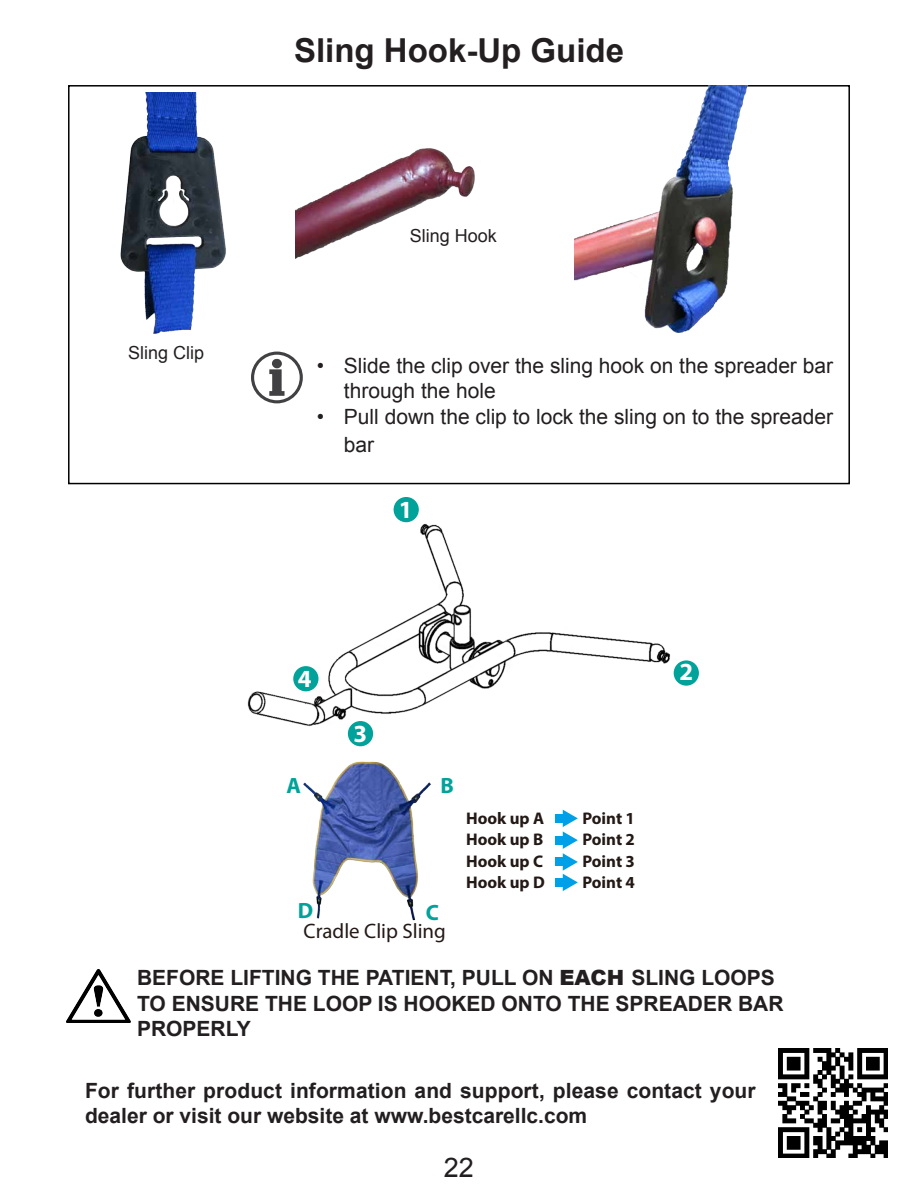
<style>
.page{position:relative;width:918px;height:1188px;background:#fff}
.page>*{position:absolute;margin:0;border:0;box-sizing:border-box;transform-origin:0 0}
.t1{font:700 33px "Arial";color:#231f20}
.t2{font:27px "Arial";color:#231f20}
.t3{font:700 24.75px "Myriad Pro";color:#fff}
.t4{font:700 22.2px "Myriad Pro";color:#00a299}
.t5{font:700 21px/25.2px "Arial";color:#231f20}
.t6{font:21px/25.2px "Arial";color:#231f20}
.t7{font:20.85px "Myriad Pro";color:#231916}
.t8{font:18px "Arial";color:#231f20}
.t9{font:700 16.95px "Myriad Pro";color:#231916}
.s1{font-weight:900}
</style>
<div class="page">
<img style="left:312px;top:874px;width:106px;height:47px">
<svg style="left:563px;top:874px;width:15px;height:17px"></svg>
<div style="left:555px;top:878px;width:11px;height:8px;background:#00a0e8"></div>
<img style="left:202px;top:484px;width:506px;height:390px">
<img style="left:778px;top:1048px;width:110px;height:110px">
<div style="left:68px;top:85px;width:782px;height:399px;border:2px solid #000"></div>
<img style="left:296px;top:148px;width:179px;height:111px">
<img style="left:120px;top:93px;width:106px;height:241px">
<div style="left:251px;top:352px;width:52px;height:51px;border:3px solid #414042;border-radius:50%"></div>
<svg style="left:269px;top:358px;width:16px;height:38px"></svg>
<img style="left:574px;top:85px;width:203px;height:248px">
<img style="left:67px;top:969px;width:63px;height:54px">
<p class="t1" style="left:294px;top:29px;width:332px">Sling Hook-Up Guide</p>
<p class="t8" style="left:128px;top:341px;width:78px">Sling Clip</p>
<p class="t8" style="left:410px;top:224px;width:89px">Sling Hook</p>
<p class="t6" style="left:344px;top:354px;width:491px;text-indent:-27px">• Slide the clip over the sling hook on the spreader bar through the hole</p>
<p class="t6" style="left:344px;top:402px;width:491px;line-height:28.2px;text-indent:-27px">• Pull down the clip to lock the sling on to the spreader bar</p>
<p class="t3" style="left:399px;top:494px;width:15px">1</p>
<p class="t3" style="left:298px;top:662px;width:15px">4</p>
<p class="t3" style="left:679px;top:656px;width:15px">2</p>
<p class="t3" style="left:354px;top:718px;width:15px">3</p>
<p class="t4" style="left:286px;top:771px;width:16px">A</p>
<p class="t4" style="left:441px;top:771px;width:15px">B</p>
<p class="t4" style="left:298px;top:896px;width:17px">D</p>
<p class="t4" style="left:426px;top:898px;width:15px">C</p>
<p class="t7" style="left:304px;top:919px;width:144px">Cradle Clip Sling</p>
<p class="t9" style="left:466px;top:807px;width:80px">Hook up A</p>
<p class="t9" style="left:582px;top:807px;width:54px">Point 1</p>
<p class="t9" style="left:466px;top:829px;width:79px">Hook up B</p>
<p class="t9" style="left:582px;top:829px;width:54px">Point 2</p>
<p class="t9" style="left:466px;top:850px;width:79px">Hook up C</p>
<p class="t9" style="left:582px;top:850px;width:54px">Point 3</p>
<p class="t9" style="left:466px;top:871px;width:80px">Hook up D</p>
<p class="t9" style="left:582px;top:871px;width:54px">Point 4</p>
<p class="t5" style="left:137px;top:966px;width:648px">BEFORE LIFTING THE PATIENT, PULL ON <span class="s1">EACH</span> SLING LOOPS<br>TO ENSURE THE LOOP IS HOOKED ONTO THE SPREADER BAR<br>PROPERLY</p>
<p class="t5" style="left:85px;top:1079px;width:672px">For further product information and support, please contact your dealer or visit our website at www.bestcarellc.com</p>
<p class="t2" style="left:444px;top:1150px;width:32px">22</p>
</div>
